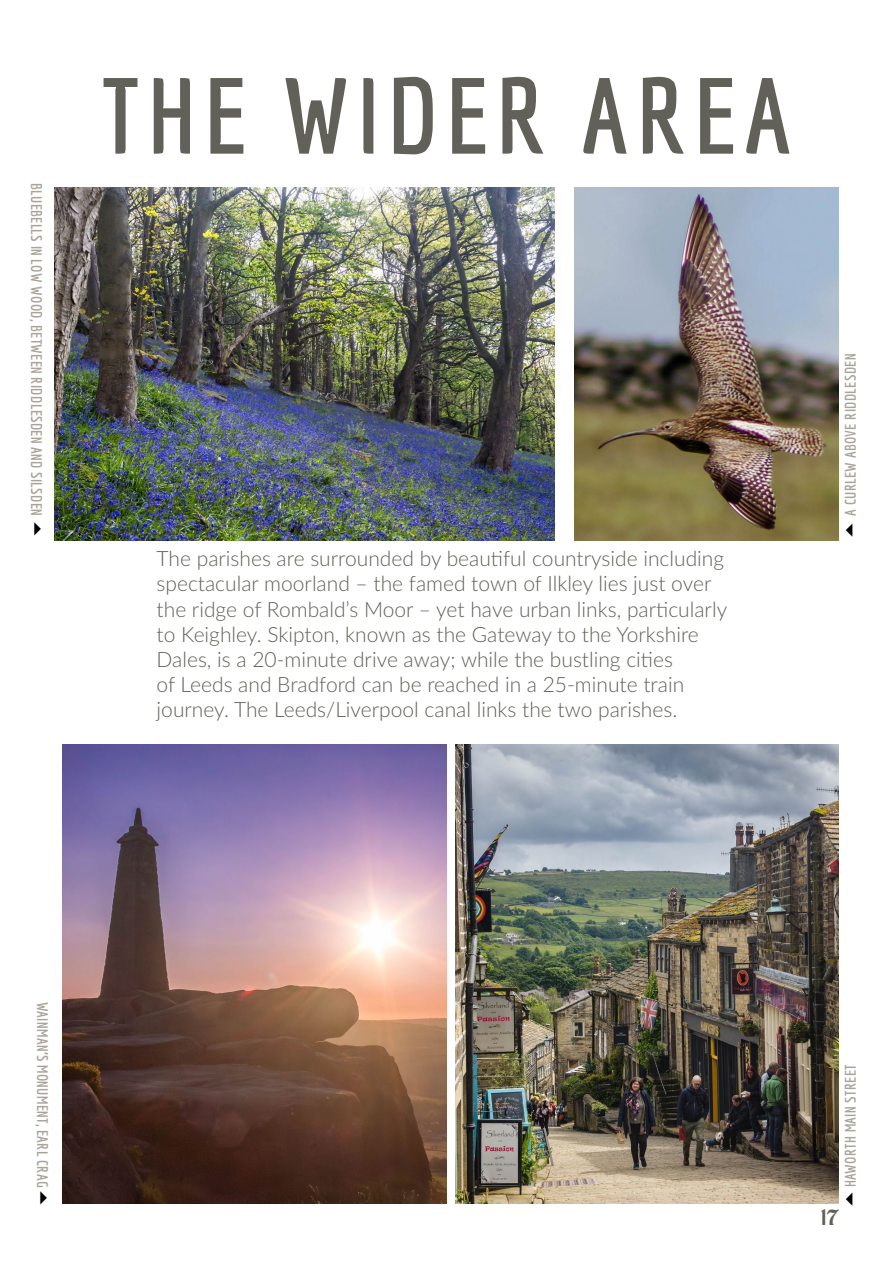
<style>
.page{position:relative;width:893px;height:1263px;background:#fff}
.page>*{position:absolute;margin:0;border:0;box-sizing:border-box;transform-origin:0 0}
.t1{font:700 105px "Economica";letter-spacing:.075em;color:#616159}
.t2{font:300 21px/25.2px "Lato";color:#616159}
.t3{font:21px "Vinque";color:#616159}
.t4{font:700 15px "Economica";letter-spacing:.025em;color:#aba399}
</style>
<div class="page">
<img style="left:574px;top:187px;width:265px;height:353px">
<img style="left:54px;top:187px;width:500px;height:353px">
<img style="left:455px;top:745px;width:384px;height:458px">
<img style="left:63px;top:745px;width:383px;height:458px">
<p class="t4" style="left:45px;top:183px;width:334px;rotate:90deg">BLUEBELLS IN LOW WOOD, BETWEEN RIDDLESDEN AND SILSDEN</p>
<h1 class="t1" style="left:101px;top:55px;width:692px">THE WIDER AREA</h1>
<p class="t2" style="left:157px;top:545px;width:572px">The parishes are surrounded by beautiful countryside including spectacular moorland – the famed town of Ilkley lies just over the ridge of Rombald’s Moor – yet have urban links, particularly to Keighley. Skipton, known as the Gateway to the Yorkshire Dales, is a 20-minute drive away; while the bustling cities<br>of Leeds and Bradford can be reached in a 25-minute train journey. The Leeds/Liverpool canal links the two parishes.</p>
<p class="t4" style="left:842px;top:516px;width:163px;rotate:-90deg">A CURLEW ABOVE RIDDLESDEN</p>
<p class="t4" style="left:51px;top:1002px;width:187px;rotate:90deg">WAINMAN’S MONUMENT, EARL CRAG</p>
<p class="t4" style="left:842px;top:1187px;width:125px;rotate:-90deg">HAWORTH MAIN STREET</p>
<p class="t3" style="left:821px;top:1204px;width:19px">17</p>
</div>
